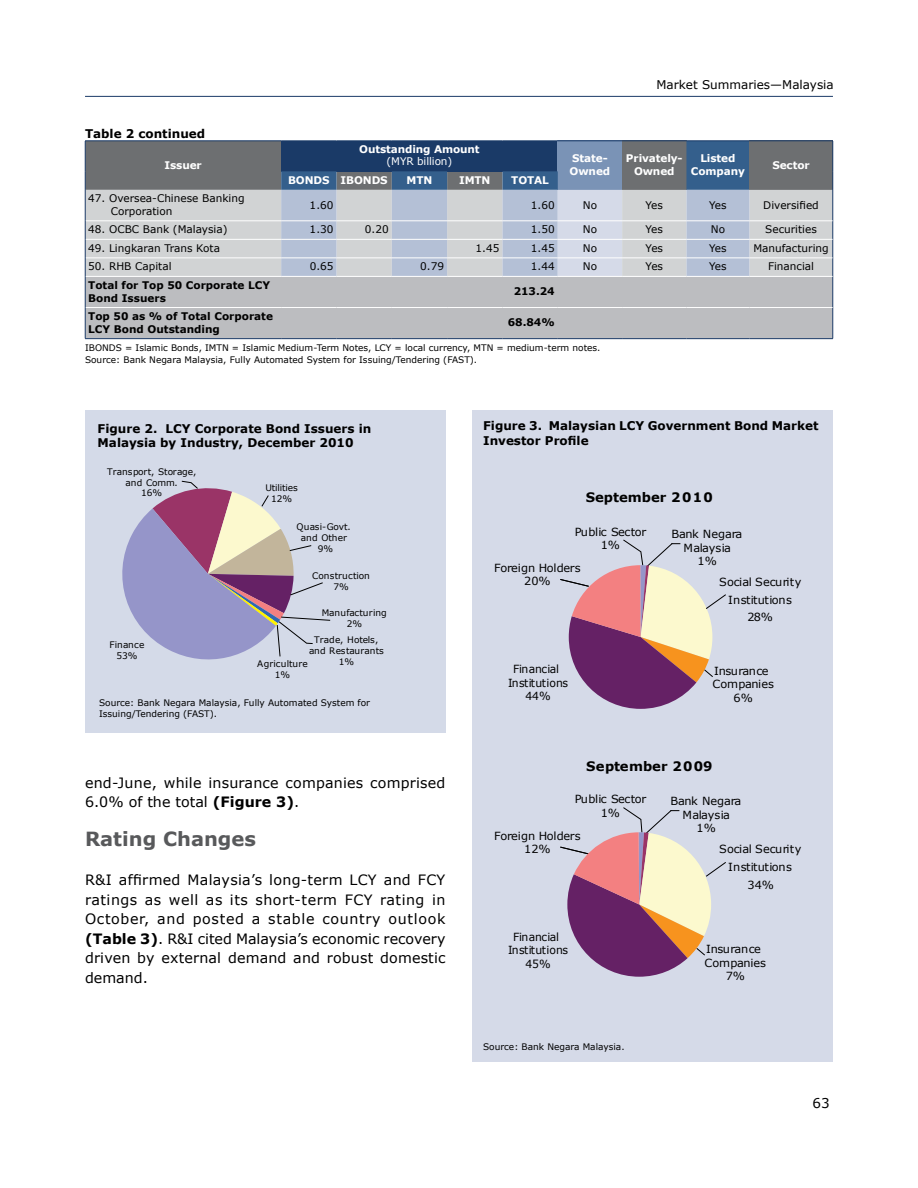
<style>
.page{position:relative;width:918px;height:1188px;background:#fff}
.page>*{position:absolute;margin:0;border:0;box-sizing:border-box;transform-origin:0 0}
.t1{font:700 19.5px "Verdana";color:#58595b}
.t2{font:14.25px/19.5px "Verdana";letter-spacing:.01em;color:#000}
.t3{font:13.5px "Verdana";color:#000}
.t4{font:700 13.05px "Verdana";color:#010101}
.t5{font:700 13.05px "Verdana";letter-spacing:.035em;color:#010101}
.t6{font:700 12px/14.4px "Verdana";color:#000}
.t7{font:12px "Verdana";color:#000}
.t8{font:11.25px/13.5px "Verdana";letter-spacing:-.02em;color:#010101;text-align:center}
.t9{font:11.25px/18px "Verdana";color:#010101;text-align:center}
.t10{font:10.5px/12.6px "Verdana";color:#000}
.t11{font:700 10.5px/12.6px "Verdana";letter-spacing:-.01em;color:#fff;text-align:center}
.t12{font:700 10.5px/12.6px "Verdana";color:#000}
.t13{font:10.5px "Verdana";letter-spacing:-.01em;color:#fff}
.t14{font:9px/10.8px "Verdana";color:#000;text-align:center}
.t15{font:9px "Verdana";letter-spacing:.025em;color:#000}
.s1{font-weight:700}
</style>
<div class="page">
<hr style="left:85px;top:96px;width:748px;height:1px;background:#1a3a67">
<div style="left:749px;top:141px;width:84px;height:49px;background:#6d6f71"></div>
<div style="left:749px;top:190px;width:84px;height:86px;background:#d1d3d4"></div>
<div style="left:86px;top:277px;width:747px;height:61px;background:#bcbdc0"></div>
<hr style="left:833px;top:190px;width:1px;height:31px;background:#1a3a67">
<svg style="left:833px;top:221px;width:1px;height:55px"></svg>
<hr style="left:833px;top:276px;width:1px;height:32px;background:#1a3a67">
<hr style="left:833px;top:308px;width:1px;height:30px;background:#1a3a67">
<hr style="left:85px;top:338px;width:196px;height:1px;background:#1a3a67">
<hr style="left:281px;top:338px;width:56px;height:1px;background:#1a3a67">
<hr style="left:337px;top:338px;width:55px;height:1px;background:#1a3a67">
<hr style="left:392px;top:338px;width:55px;height:1px;background:#1a3a67">
<hr style="left:447px;top:338px;width:55px;height:1px;background:#1a3a67">
<hr style="left:502px;top:338px;width:56px;height:1px;background:#1a3a67">
<hr style="left:558px;top:338px;width:64px;height:1px;background:#1a3a67">
<hr style="left:622px;top:338px;width:64px;height:1px;background:#1a3a67">
<hr style="left:686px;top:338px;width:63px;height:1px;background:#1a3a67">
<hr style="left:749px;top:338px;width:84px;height:1px;background:#1a3a67">
<hr style="left:749px;top:221px;width:84px;height:1px;background:#fff">
<hr style="left:749px;top:239px;width:84px;height:1px;background:#fff">
<hr style="left:749px;top:258px;width:84px;height:1px;background:#fff">
<hr style="left:85px;top:307px;width:196px;height:1px;background:#fff">
<hr style="left:281px;top:307px;width:56px;height:1px;background:#fff">
<hr style="left:337px;top:307px;width:55px;height:1px;background:#fff">
<hr style="left:392px;top:307px;width:55px;height:1px;background:#fff">
<hr style="left:447px;top:307px;width:55px;height:1px;background:#fff">
<hr style="left:502px;top:307px;width:56px;height:1px;background:#fff">
<hr style="left:558px;top:307px;width:64px;height:1px;background:#fff">
<hr style="left:622px;top:307px;width:64px;height:1px;background:#fff">
<hr style="left:686px;top:307px;width:63px;height:1px;background:#fff">
<hr style="left:749px;top:307px;width:84px;height:1px;background:#fff">
<hr style="left:85px;top:276px;width:1px;height:32px;background:#1a3a67">
<hr style="left:85px;top:308px;width:1px;height:30px;background:#1a3a67">
<hr style="left:749px;top:141px;width:84px;height:1px;background:#1a3a67">
<hr style="left:833px;top:141px;width:1px;height:30px;background:#1a3a67">
<svg style="left:85px;top:141px;width:664px;height:135px;background:#9ca7b6"></svg>
<svg style="left:833px;top:171px;width:1px;height:19px"></svg>
<div style="left:472px;top:410px;width:361px;height:652px;background:#d5dae8"></div>
<div style="left:85px;top:410px;width:361px;height:323px;background:#d4dae8"></div>
<svg style="left:122px;top:481px;width:209px;height:179px"></svg>
<svg style="left:560px;top:539px;width:166px;height:170px"></svg>
<svg style="left:560px;top:807px;width:166px;height:170px"></svg>
<h3 class="t6" style="left:85px;top:126px;width:122px">Table 2 continued</h3>
<p class="t11" style="left:165px;top:159px;width:39px">Issuer</p>
<h3 class="t7" style="left:657px;top:77px;width:179px">Market Summaries—Malaysia</h3>
<p class="t11" style="left:359px;top:143px;width:122px">Outstanding Amount</p>
<p class="t13" style="left:387px;top:155px;width:67px">(MYR billion)</p>
<p class="t11" style="left:570px;top:152px;width:42px;text-align:left">State-<br>Owned</p>
<p class="t11" style="left:626px;top:152px;width:58px">Privately-<br>Owned</p>
<p class="t11" style="left:691px;top:152px;width:55px">Listed<br>Company</p>
<p class="t11" style="left:772px;top:159px;width:39px">Sector</p>
<p class="t11" style="left:288px;top:174px;width:101px">BONDS IBONDS</p>
<p class="t11" style="left:407px;top:174px;width:27px">MTN</p>
<p class="t11" style="left:459px;top:174px;width:33px">IMTN</p>
<p class="t11" style="left:511px;top:174px;width:39px">TOTAL</p>
<p class="t10" style="left:111px;top:192px;width:135px;text-indent:-23px">47. Oversea-Chinese Banking<br>Corporation</p>
<p class="t10" style="left:310px;top:199px;width:25px">1.60</p>
<p class="t10" style="left:531px;top:199px;width:25px">1.60</p>
<p class="t10" style="left:583px;top:199px;width:16px">No</p>
<p class="t10" style="left:646px;top:199px;width:19px">Yes</p>
<p class="t10" style="left:709px;top:199px;width:19px">Yes</p>
<p class="t10" style="left:763px;top:199px;width:57px">Diversified</p>
<p class="t10" style="left:88px;top:223px;width:141px">48. OCBC Bank (Malaysia)</p>
<p class="t10" style="left:310px;top:223px;width:25px">1.30</p>
<p class="t10" style="left:365px;top:223px;width:25px">0.20</p>
<p class="t10" style="left:531px;top:223px;width:25px">1.50</p>
<p class="t10" style="left:583px;top:223px;width:16px">No</p>
<p class="t10" style="left:646px;top:223px;width:19px">Yes</p>
<p class="t10" style="left:711px;top:223px;width:16px">No</p>
<p class="t10" style="left:765px;top:223px;width:53px">Securities</p>
<p class="t10" style="left:88px;top:242px;width:133px">49. Lingkaran Trans Kota</p>
<p class="t10" style="left:476px;top:242px;width:25px">1.45</p>
<p class="t10" style="left:531px;top:242px;width:25px">1.45</p>
<p class="t10" style="left:583px;top:242px;width:16px">No</p>
<p class="t10" style="left:646px;top:242px;width:19px">Yes</p>
<p class="t10" style="left:709px;top:242px;width:19px">Yes</p>
<p class="t10" style="left:753px;top:242px;width:77px">Manufacturing</p>
<p class="t10" style="left:88px;top:260px;width:85px">50. RHB Capital</p>
<p class="t10" style="left:310px;top:260px;width:25px">0.65</p>
<p class="t10" style="left:420px;top:260px;width:25px">0.79</p>
<p class="t10" style="left:531px;top:260px;width:25px">1.44</p>
<p class="t10" style="left:583px;top:260px;width:16px">No</p>
<p class="t10" style="left:646px;top:260px;width:19px">Yes</p>
<p class="t10" style="left:709px;top:260px;width:19px">Yes</p>
<p class="t10" style="left:768px;top:260px;width:48px">Financial</p>
<p class="t12" style="left:88px;top:279px;width:183px">Total for Top 50 Corporate LCY<br>Bond Issuers</p>
<p class="t12" style="left:514px;top:285px;width:43px">213.24</p>
<p class="t12" style="left:88px;top:310px;width:186px">Top 50 as % of Total Corporate<br>LCY Bond Outstanding</p>
<p class="t12" style="left:508px;top:316px;width:49px">68.84%</p>
<p class="t14" style="left:85px;top:342px;width:517px;line-height:12px;text-align:left">IBONDS = Islamic Bonds, IMTN = Islamic Medium-Term Notes, LCY = local currency, MTN = medium-term notes.<br>Source: Bank Negara Malaysia, Fully Automated System for Issuing/Tendering (FAST).</p>
<h3 class="t6" style="left:98px;top:421px;width:275px">Figure 2. LCY Corporate Bond Issuers in<br>Malaysia by Industry, December 2010</h3>
<p class="t14" style="left:107px;top:466px;width:91px">Transport, Storage, and Comm.<br>16%</p>
<p class="t14" style="left:110px;top:640px;width:36px">Finance<br>53%</p>
<p class="t14" style="left:266px;top:482px;width:34px">Utilities<br>12%</p>
<p class="t14" style="left:297px;top:522px;width:56px">Quasi-Govt. and Other<br>9%</p>
<p class="t14" style="left:312px;top:571px;width:59px">Construction<br>7%</p>
<p class="t14" style="left:322px;top:607px;width:66px">Manufacturing<br>2%</p>
<p class="t14" style="left:309px;top:635px;width:76px">Trade, Hotels, and Restaurants</p>
<p class="t15" style="left:257px;top:658px;width:52px">Agriculture</p>
<p class="t14" style="left:339px;top:656px;width:17px">1%</p>
<p class="t14" style="left:275px;top:669px;width:17px">1%</p>
<p class="t14" style="left:99px;top:698px;width:272px;text-align:left">Source: Bank Negara Malaysia, Fully Automated System for<br>Issuing/Tendering (FAST).</p>
<h2 class="t2" style="left:85px;top:773px;width:362px">end-June, while insurance companies comprised<br>6.0% of the total <span class="s1">(Figure 3)</span>.</h2>
<h1 class="t1" style="left:85px;top:827px;width:173px">Rating Changes</h1>
<p class="t2" style="left:85px;top:871px;width:362px;text-align:justify">R&amp;I affirmed Malaysia’s long-term LCY and FCY ratings as well as its short-term FCY rating in October, and posted a stable country outlook <span class="s1">(Table 3)</span>. R&amp;I cited Malaysia’s economic recovery driven by external demand and robust domestic demand.</p>
<h3 class="t6" style="left:483px;top:419px;width:337px">Figure 3. Malaysian LCY Government Bond Market<br>Investor Profile</h3>
<h3 class="t4" style="left:586px;top:489px;width:129px">September 2010</h3>
<p class="t8" style="left:575px;top:525px;width:73px">Public Sector<br>1%</p>
<p class="t8" style="left:672px;top:528px;width:72px">Bank Negara<br>Malaysia<br>1%</p>
<p class="t8" style="left:494px;top:561px;width:88px">Foreign Holders<br>20%</p>
<p class="t8" style="left:719px;top:573px;width:84px;line-height:18px">Social Security<br>Institutions<br>28%</p>
<p class="t8" style="left:508px;top:662px;width:61px">Financial<br>Institutions<br>44%</p>
<p class="t8" style="left:713px;top:664px;width:63px">Insurance<br>Companies<br>6%</p>
<h3 class="t5" style="left:586px;top:758px;width:128px">September 2009</h3>
<p class="t8" style="left:575px;top:793px;width:73px">Public Sector<br>1%</p>
<p class="t8" style="left:671px;top:795px;width:72px">Bank Negara<br>Malaysia<br>1%</p>
<p class="t8" style="left:494px;top:829px;width:88px">Foreign Holders<br>12%</p>
<p class="t9" style="left:719px;top:840px;width:84px">Social Security<br>Institutions<br>34%</p>
<p class="t8" style="left:508px;top:930px;width:61px">Financial<br>Institutions<br>45%</p>
<p class="t14" style="left:483px;top:1041px;width:143px">Source: Bank Negara Malaysia.</p>
<p class="t8" style="left:705px;top:943px;width:63px">Insurance<br>Companies<br>7%</p>
<h3 class="t3" style="left:812px;top:1095px;width:19px">63</h3>
</div>
